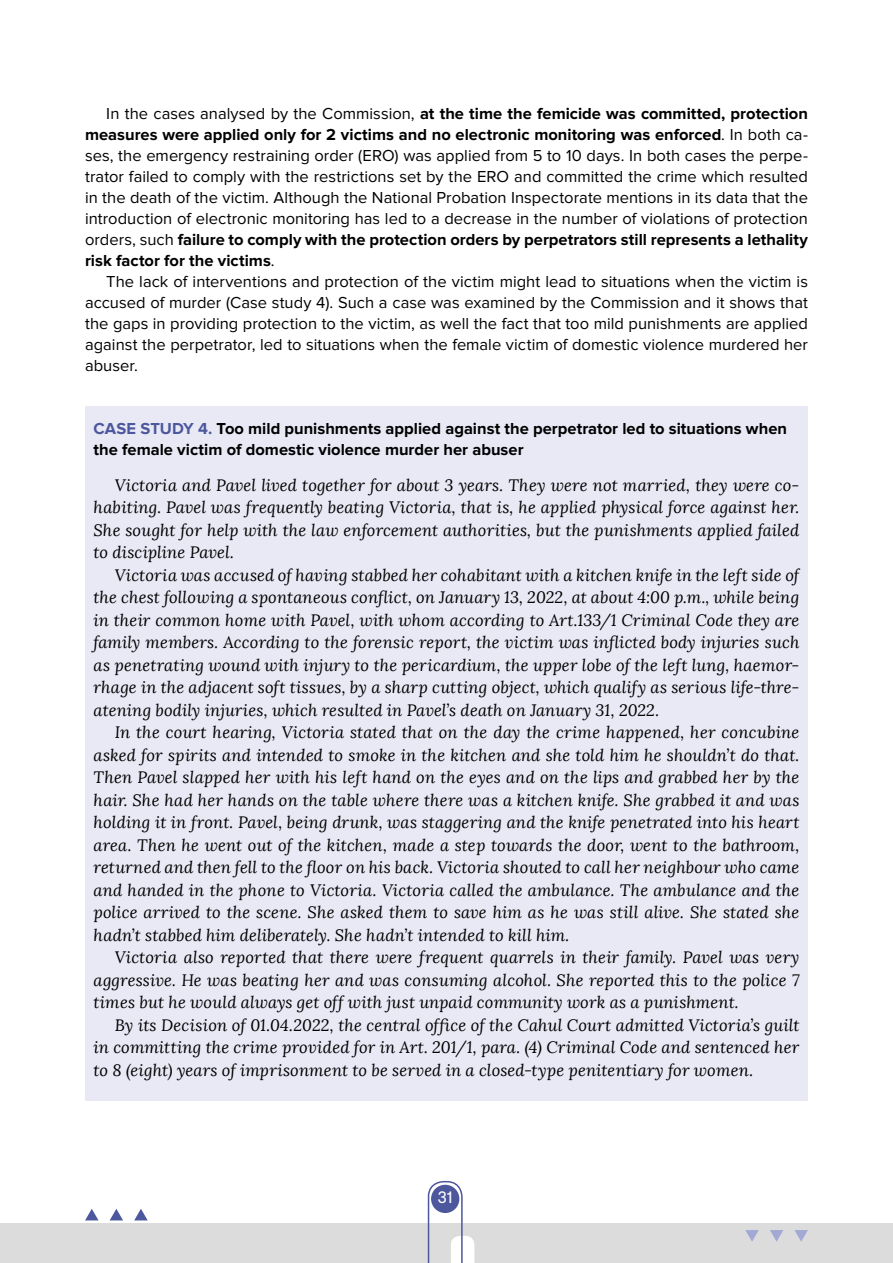
<style>
.page{position:relative;width:893px;height:1263px;background:#fff}
.page>*{position:absolute;margin:0;border:0;box-sizing:border-box;transform-origin:0 0}
.t1{font:italic 16.5px/22.5px "Lora";letter-spacing:.005em;color:#000;text-align:justify}
.t2{font:16.5px/21px "Proxima Nova";color:#000;text-align:justify}
.t3{font:700 16.5px/21px "Proxima Nova";color:#000}
.t4{font:700 16.5px "Proxima Nova";color:#4c579d}
.t5{font:16.5px "GT Walsheim Pro";color:#fff}
.s1{font-weight:700}
.s2{color:#4c579d}
</style>
<div class="page">
<div style="left:0;top:1224px;width:893px;height:39px;background:#dddcdc"></div>
<svg style="left:428px;top:1181px;width:46px;height:82px"></svg>
<svg style="left:85px;top:1209px;width:14px;height:11px"></svg>
<svg style="left:110px;top:1209px;width:13px;height:11px"></svg>
<svg style="left:134px;top:1209px;width:14px;height:11px"></svg>
<svg style="left:745px;top:1230px;width:14px;height:12px"></svg>
<svg style="left:770px;top:1230px;width:13px;height:12px"></svg>
<svg style="left:794px;top:1230px;width:14px;height:12px"></svg>
<div style="left:85px;top:406px;width:723px;height:694px;background:#e8e9f5"></div>
<p class="t2" style="left:85px;top:104px;width:724px;text-indent:21px">In the cases analysed by the Commission, <span class="s1">at the time the femicide was committed, protection measures were applied only for 2 victims and no electronic monitoring was enforced</span>. In both ca&shy;ses, the emergency restraining order (ERO) was applied from 5 to 10 days. In both cases the perpe&shy;trator failed to comply with the restrictions set by the ERO and committed the crime which resulted in the death of the victim. Although the National Probation Inspectorate mentions in its data that the introduction of electronic monitoring has led to a decrease in the number of violations of protection orders, such <span class="s1">failure to comply with the protection orders by perpetrators still represents a lethality risk factor for the victims</span>.</p>
<p class="t2" style="left:85px;top:272px;width:724px;text-indent:21px">The lack of interventions and protection of the victim might lead to situations when the victim is accused of murder (Case study 4). Such a case was examined by the Commission and it shows that the gaps in providing protection to the victim, as well the fact that too mild punishments are applied against the perpetrator, led to situations when the female victim of domestic violence murdered her abuser.</p>
<p class="t3" style="left:94px;top:419px;width:695px;text-indent:105px"><span class="s2">4.</span> Too mild punishments applied against the perpetrator led to situations when the female victim of domestic violence murder her abuser</p>
<p class="t1" style="left:94px;top:474px;width:707px;text-indent:21px">Victoria and Pavel lived together for about 3 years. They were not married, they were co&shy;habiting. Pavel was frequently beating Victoria, that is, he applied physical force against her.<br>She sought for help with the law enforcement authorities, but the punishments applied failed to discipline Pavel.</p>
<p class="t1" style="left:94px;top:564px;width:707px;text-indent:21px">Victoria was accused of having stabbed her cohabitant with a kitchen knife in the left side of the chest following a spontaneous conflict, on January 13, 2022, at about 4:00 p.m., while being in their common home with Pavel, with whom according to Art.133/1 Criminal Code they are family members. According to the forensic report, the victim was inflicted body injuries such as penetrating wound with injury to the pericardium, the upper lobe of the left lung, haemor&shy;rhage in the adjacent soft tissues, by a sharp cutting object, which qualify as serious life-thre&shy;atening bodily injuries, which resulted in Pavel’s death on January 31, 2022.</p>
<p class="t1" style="left:94px;top:721px;width:707px;text-indent:21px">In the court hearing, Victoria stated that on the day the crime happened, her concubine asked for spirits and intended to smoke in the kitchen and she told him he shouldn’t do that.<br>Then Pavel slapped her with his left hand on the eyes and on the lips and grabbed her by the hair. She had her hands on the table where there was a kitchen knife. She grabbed it and was holding it in front. Pavel, being drunk, was staggering and the knife penetrated into his heart area. Then he went out of the kitchen, made a step towards the door, went to the bathroom, returned and then fell to the floor on his back. Victoria shouted to call her neighbour who came and handed in the phone to Victoria. Victoria called the ambulance. The ambulance and the police arrived to the scene. She asked them to save him as he was still alive. She stated she hadn’t stabbed him deliberately. She hadn’t intended to kill him.</p>
<p class="t1" style="left:94px;top:946px;width:707px;text-indent:21px">Victoria also reported that there were frequent quarrels in their family. Pavel was very aggressive. He was beating her and was consuming alcohol. She reported this to the police 7 times but he would always get off with just unpaid community work as a punishment.</p>
<p class="t1" style="left:94px;top:1014px;width:707px;text-indent:21px">By its Decision of 01.04.2022, the central office of the Cahul Court admitted Victoria’s guilt in committing the crime provided for in Art. 201/1, para. (4) Criminal Code and sentenced her to 8 (eight) years of imprisonment to be served in a closed-type penitentiary for women.</p>
<p class="t4" style="left:94px;top:419px;width:23px">Case</p>
<p class="t4" style="left:140px;top:419px;width:12px">study</p>
<p class="t5" style="left:438px;top:1187px;width:16px">31</p>
</div>
